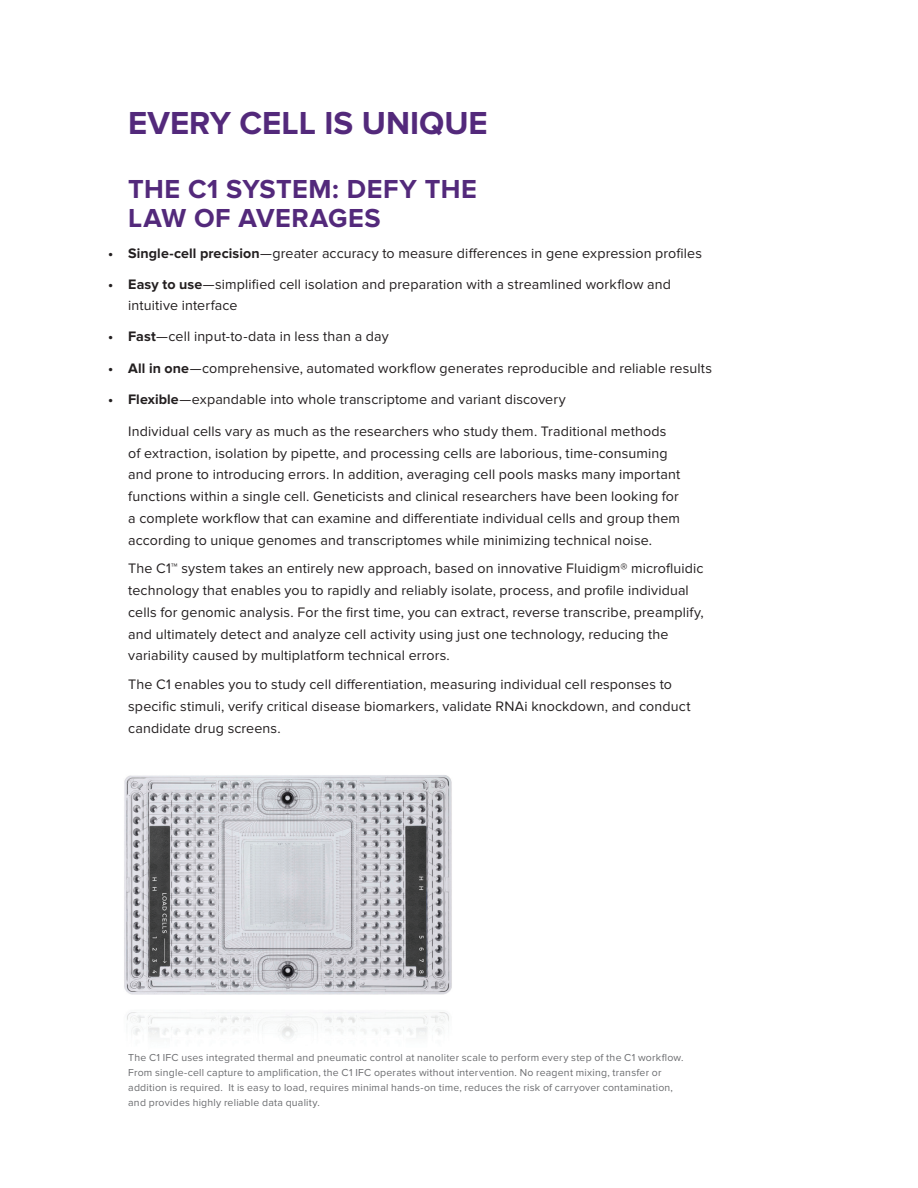
<style>
.page{position:relative;width:918px;height:1188px;background:#fff}
.page>*{position:absolute;margin:0;border:0;box-sizing:border-box;transform-origin:0 0}
.t1{font:700 33px "Proxima Nova";color:#53297b}
.Heading_1{font:700 27px/28.5px "Proxima Nova";letter-spacing:.02em;color:#53297b}
.Body{font:14.25px/21.8px "Proxima Nova";letter-spacing:.01em;color:#231f20}
.t2{font:10.5px/15px "Proxima Nova";letter-spacing:.02em;color:#6c6d70}
.s1{font-weight:700}
</style>
<div class="page">
<img style="left:124px;top:775px;width:328px;height:264px">
<p class="t1" style="left:128px;top:104px;width:361px">EVERY CELL IS UNIQUE</p>
<p class="Heading_1" style="left:128px;top:175px;width:350px">THE C1 SYSTEM: DEFY THE<br>LAW OF AVERAGES</p>
<p class="Body" style="left:108px;top:242px;width:596px"><span class="s1">• Single-cell precision</span>—greater accuracy to measure differences in gene expression profiles</p>
<p class="Body" style="left:128px;top:274px;width:544px;line-height:21px;text-indent:-20px"><span class="s1">• Easy to use</span>—simplified cell isolation and preparation with a streamlined workflow and intuitive interface</p>
<p class="Body" style="left:108px;top:326px;width:282px"><span class="s1">• Fast</span>—cell input-to-data in less than a day</p>
<p class="Body" style="left:108px;top:357px;width:606px"><span class="s1">• All in one</span>—comprehensive, automated workflow generates reproducible and reliable results</p>
<p class="Body" style="left:108px;top:388px;width:459px"><span class="s1">• Flexible</span>—expandable into whole transcriptome and variant discovery</p>
<p class="Body" style="left:128px;top:420px;width:554px">Individual cells vary as much as the researchers who study them. Traditional methods of extraction, isolation by pipette, and processing cells are laborious, time-consuming and prone to introducing errors. In addition, averaging cell pools masks many important functions within a single cell. Geneticists and clinical researchers have been looking for a complete workflow that can examine and differentiate individual cells and group them according to unique genomes and transcriptomes while minimizing technical noise.</p>
<p class="Body" style="left:128px;top:558px;width:577px">The C1™ system takes an entirely new approach, based on innovative Fluidigm® microfluidic technology that enables you to rapidly and reliably isolate, process, and profile individual cells for genomic analysis. For the first time, you can extract, reverse transcribe, preamplify, and ultimately detect and analyze cell activity using just one technology, reducing the variability caused by multiplatform technical errors.</p>
<p class="Body" style="left:128px;top:674px;width:564px">The C1 enables you to study cell differentiation, measuring individual cell responses to specific stimuli, verify critical disease biomarkers, validate RNAi knockdown, and conduct candidate drug screens.</p>
<p class="t2" style="left:128px;top:1050px;width:557px">The C1 IFC uses integrated thermal and pneumatic control at nanoliter scale to perform every step of the C1 workflow.<br>From single-cell capture to amplification, the C1 IFC operates without intervention. No reagent mixing, transfer or addition is required. It is easy to load, requires minimal hands-on time, reduces the risk of carryover contamination, and provides highly reliable data quality.</p>
</div>
